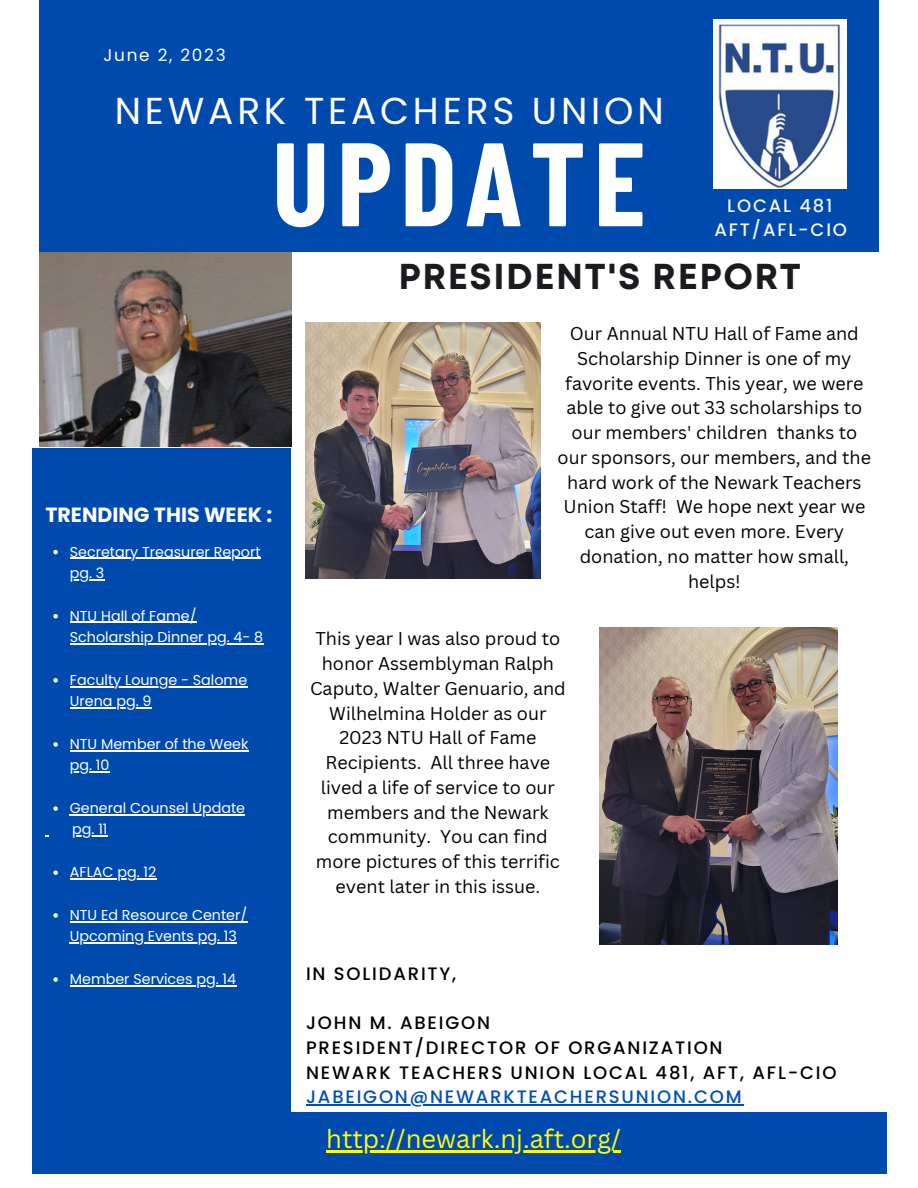
<style>
.page{position:relative;width:918px;height:1188px;background:#fff}
.page>*{position:absolute;margin:0;border:0;box-sizing:border-box;transform-origin:0 0}
.t1{font:700 118.5px "Barlow Condensed";letter-spacing:.07em;color:#fff}
.t2{font:37.5px "Poppins";letter-spacing:.1em;color:#fff}
.t3{font:700 36px "Mont";letter-spacing:.045em;color:#1a1b1e}
.t4{font:25.5px "Canva Sans";color:#ff0}
.t5{font:700 20.55px "Poppins";color:#fff}
.t6{font:18px/24.8px "Canva Sans";color:#000;text-align:center}
.t7{font:500 18px/24.8px "Poppins";letter-spacing:.1em;color:#000}
.t8{font:500 18px/24.8px "Poppins";letter-spacing:.1em;color:#f4f5f6;text-align:center}
.t9{font:16.95px "Poppins";letter-spacing:.1em;color:#fff}
.t10{font:14.25px/21.3px "Poppins";color:#fff}
.s1{color:#004fb8}
</style>
<div class="page">
<div style="left:32px;top:448px;width:258px;height:665px;background:#004aad"></div>
<div style="left:32px;top:1113px;width:854px;height:61px;background:#004aad"></div>
<div style="left:39px;top:0;width:839px;height:252px;background:#004aad"></div>
<img style="left:714px;top:20px;width:132px;height:168px">
<img style="left:39px;top:253px;width:252px;height:193px">
<img style="left:600px;top:628px;width:237px;height:316px">
<hr style="left:306px;top:1104px;width:437px;height:2px;background:#004fb8">
<hr style="left:326px;top:1150px;width:295px;height:2px;background:#ff0">
<svg style="left:53px;top:550px;width:5px;height:4px"></svg>
<hr style="left:70px;top:558px;width:191px;height:1px;background:#fff">
<hr style="left:70px;top:579px;width:34px;height:1px;background:#fff">
<svg style="left:53px;top:614px;width:5px;height:4px"></svg>
<hr style="left:70px;top:622px;width:127px;height:1px;background:#fff">
<hr style="left:70px;top:643px;width:193px;height:1px;background:#fff">
<svg style="left:53px;top:678px;width:5px;height:5px"></svg>
<hr style="left:70px;top:686px;width:177px;height:1px;background:#fff">
<hr style="left:70px;top:707px;width:82px;height:1px;background:#fff">
<svg style="left:53px;top:742px;width:5px;height:5px"></svg>
<hr style="left:70px;top:750px;width:179px;height:1px;background:#fff">
<hr style="left:70px;top:771px;width:40px;height:2px;background:#fff">
<svg style="left:53px;top:806px;width:5px;height:5px"></svg>
<hr style="left:70px;top:814px;width:175px;height:1px;background:#fff">
<svg style="left:53px;top:870px;width:5px;height:5px"></svg>
<hr style="left:70px;top:878px;width:86px;height:1px;background:#fff">
<svg style="left:53px;top:913px;width:5px;height:5px"></svg>
<hr style="left:70px;top:921px;width:177px;height:1px;background:#fff">
<hr style="left:70px;top:942px;width:167px;height:2px;background:#fff">
<svg style="left:53px;top:977px;width:5px;height:5px"></svg>
<hr style="left:70px;top:985px;width:166px;height:1px;background:#fff">
<hr style="left:72px;top:836px;width:36px;height:1px;background:#fff">
<img style="left:306px;top:323px;width:235px;height:255px">
<p class="t9" style="left:104px;top:43px;width:124px">June 2, 2023</p>
<p class="t2" style="left:115px;top:84px;width:551px">NEWARK TEACHERS UNION</p>
<p class="t1" style="left:272px;top:108px;width:375px">UPDATE</p>
<p class="t8" style="left:715px;top:193px;width:134px">LOCAL 481<br>AFT/AFL-CIO</p>
<p class="t5" style="left:45px;top:500px;width:228px">TRENDING THIS WEEK :</p>
<p class="t10" style="left:70px;top:541px;width:192px">Secretary Treasurer Report pg. 3</p>
<p class="t10" style="left:70px;top:605px;width:195px">NTU Hall of Fame/<br>Scholarship Dinner pg. 4- 8</p>
<p class="t10" style="left:70px;top:669px;width:179px">Faculty Lounge - Salome<br>Urena pg. 9</p>
<p class="t10" style="left:70px;top:733px;width:180px">NTU Member of the Week pg. 10</p>
<p class="t10" style="left:70px;top:797px;width:177px">General Counsel Update</p>
<p class="t10" style="left:72px;top:819px;width:37px">pg. 11</p>
<p class="t10" style="left:70px;top:862px;width:88px">AFLAC pg. 12</p>
<p class="t10" style="left:70px;top:904px;width:179px">NTU Ed Resource Center/<br>Upcoming Events pg. 13</p>
<p class="t10" style="left:70px;top:968px;width:168px">Member Services pg. 14</p>
<p class="t3" style="left:399px;top:263px;width:404px">PRESIDENT'S REPORT</p>
<p class="t6" style="left:558px;top:321px;width:315px">Our Annual NTU Hall of Fame and<br>Scholarship Dinner is one of my favorite events. This year, we were able to give out 33 scholarships to our members' children thanks to our sponsors, our members, and the hard work of the Newark Teachers<br>Union Staff! We hope next year we can give out even more. Every donation, no matter how small, helps!</p>
<p class="t6" style="left:310px;top:626px;width:257px">This year I was also proud to honor Assemblyman Ralph<br>Caputo, Walter Genuario, and<br>Wilhelmina Holder as our<br>2023 NTU Hall of Fame<br>Recipients. All three have lived a life of service to our members and the Newark community. You can find more pictures of this terrific event later in this issue.</p>
<p class="t7" style="left:306px;top:961px;width:152px">IN SOLIDARITY,</p>
<p class="t7" style="left:306px;top:1010px;width:186px">JOHN M. ABEIGON</p>
<p class="t7" style="left:306px;top:1035px;width:418px">PRESIDENT/DIRECTOR OF ORGANIZATION</p>
<p class="t7" style="left:306px;top:1060px;width:532px">NEWARK TEACHERS UNION LOCAL 481, AFT, AFL-CIO<br><span class="s1">JABEIGON@NEWARKTEACHERSUNION.COM</span></p>
<p class="t4" style="left:326px;top:1121px;width:296px">http://newark.nj.aft.org/</p>
</div>
